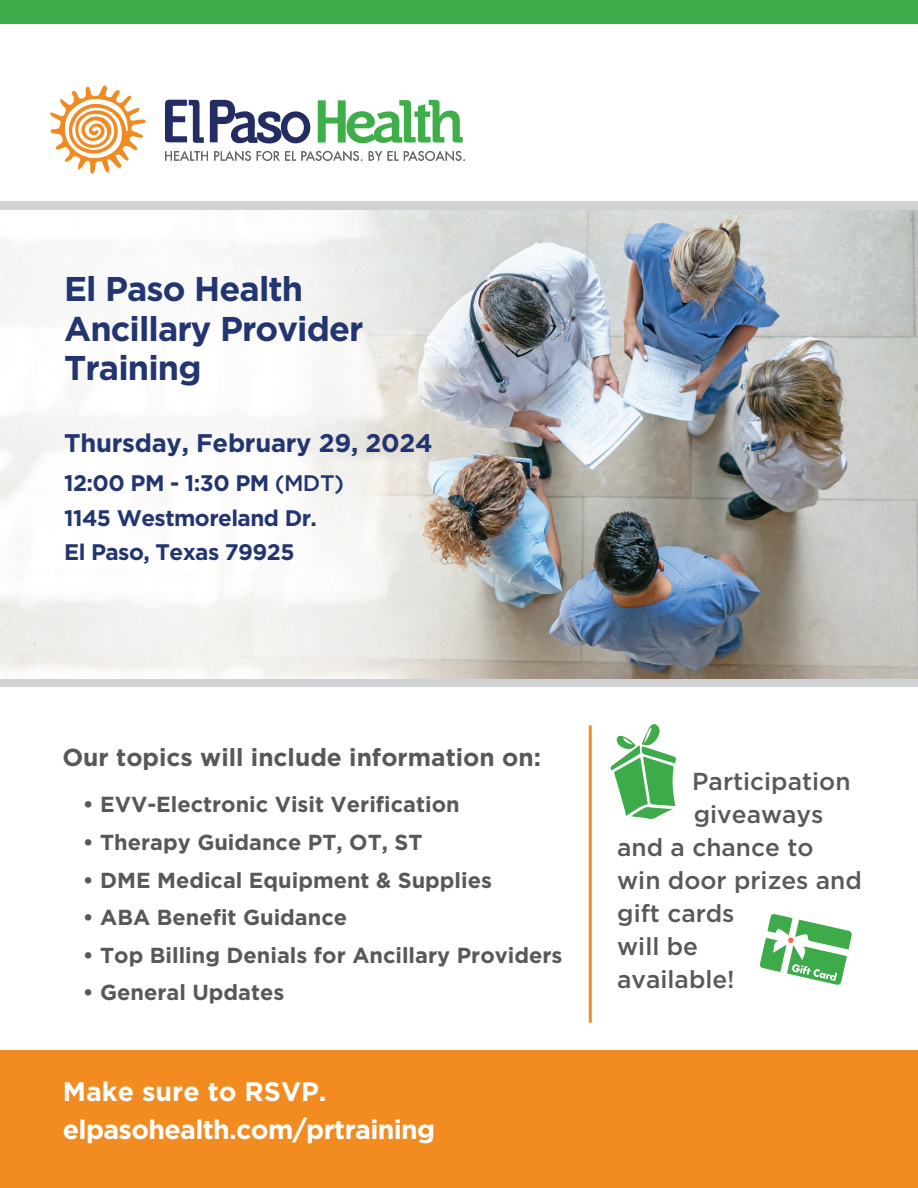
<style>
.page{position:relative;width:918px;height:1188px;background:#fff}
.page>*{position:absolute;margin:0;border:0;box-sizing:border-box;transform-origin:0 0}
.t1{font:700 34.35px/39.3px "Gotham";letter-spacing:-.025em;color:#233570}
.t2{font:700 26.7px/37.5px "Gotham";letter-spacing:-.025em;color:#fff}
.t3{font:700 25.5px "Gotham";letter-spacing:-.01em;color:#233570}
.t4{font:500 24.6px "Gotham";color:#57585a}
.t5{font:700 24.6px "Gotham";color:#57585a}
.t6{font:700 22.5px/34.5px "Gotham";letter-spacing:-.025em;color:#233570}
.t7{font:700 21.75px "Gotham";color:#57585a}
.s1{font-weight:500}
</style>
<div class="page">
<div style="left:0;top:201px;width:918px;height:486px;background:#d1d2d4"></div>
<div style="left:0;top:0;width:918px;height:23px;background:#3eab4a"></div>
<div style="left:0;top:1051px;width:918px;height:137px;background:#f28b20"></div>
<img style="left:0;top:210px;width:918px;height:468px">
<svg style="left:760px;top:914px;width:92px;height:71px"></svg>
<hr style="left:589px;top:725px;width:3px;height:298px;background:#f28b20">
<svg style="left:610px;top:724px;width:66px;height:95px"></svg>
<svg style="left:50px;top:85px;width:96px;height:89px"></svg>
<svg style="left:318px;top:100px;width:145px;height:43px"></svg>
<svg style="left:165px;top:100px;width:39px;height:43px"></svg>
<svg style="left:210px;top:100px;width:100px;height:43px"></svg>
<svg style="left:165px;top:151px;width:43px;height:10px"></svg>
<svg style="left:214px;top:151px;width:37px;height:10px"></svg>
<svg style="left:257px;top:151px;width:105px;height:10px"></svg>
<svg style="left:369px;top:151px;width:13px;height:10px"></svg>
<svg style="left:388px;top:151px;width:77px;height:10px"></svg>
<h1 class="t1" style="left:64px;top:269px;width:301px">El Paso Health<br>Ancillary Provider<br>Training</h1>
<p class="t3" style="left:64px;top:426px;width:370px">Thursday, February 29, 2024</p>
<p class="t6" style="left:64px;top:466px;width:281px">12:00 PM - 1:30 PM <span class="s1">(MDT)<br></span>1145 Westmoreland Dr.<br>El Paso, Texas 79925</p>
<p class="t5" style="left:62px;top:741px;width:480px">Our topics will include information on:</p>
<p class="t7" style="left:83px;top:790px;width:378px">• EVV-Electronic Visit Verification</p>
<p class="t7" style="left:83px;top:828px;width:341px">• Therapy Guidance PT, OT, ST</p>
<p class="t7" style="left:83px;top:865px;width:411px">• DME Medical Equipment &amp; Supplies</p>
<p class="t7" style="left:83px;top:903px;width:266px">• ABA Benefit Guidance</p>
<p class="t7" style="left:83px;top:941px;width:481px">• Top Billing Denials for Ancillary Providers</p>
<p class="t7" style="left:83px;top:978px;width:203px">• General Updates</p>
<p class="t2" style="left:63px;top:1073px;width:374px">Make sure to RSVP. elpasohealth.com/prtraining</p>
<p class="t4" style="left:692px;top:766px;width:160px">Participation</p>
<p class="t4" style="left:694px;top:799px;width:131px">giveaways</p>
<p class="t4" style="left:617px;top:832px;width:198px">and a chance to</p>
<p class="t4" style="left:617px;top:865px;width:246px">win door prizes and</p>
<p class="t4" style="left:617px;top:898px;width:119px">gift cards</p>
<p class="t4" style="left:617px;top:931px;width:82px">will be</p>
<p class="t4" style="left:617px;top:964px;width:119px">available!</p>
</div>
